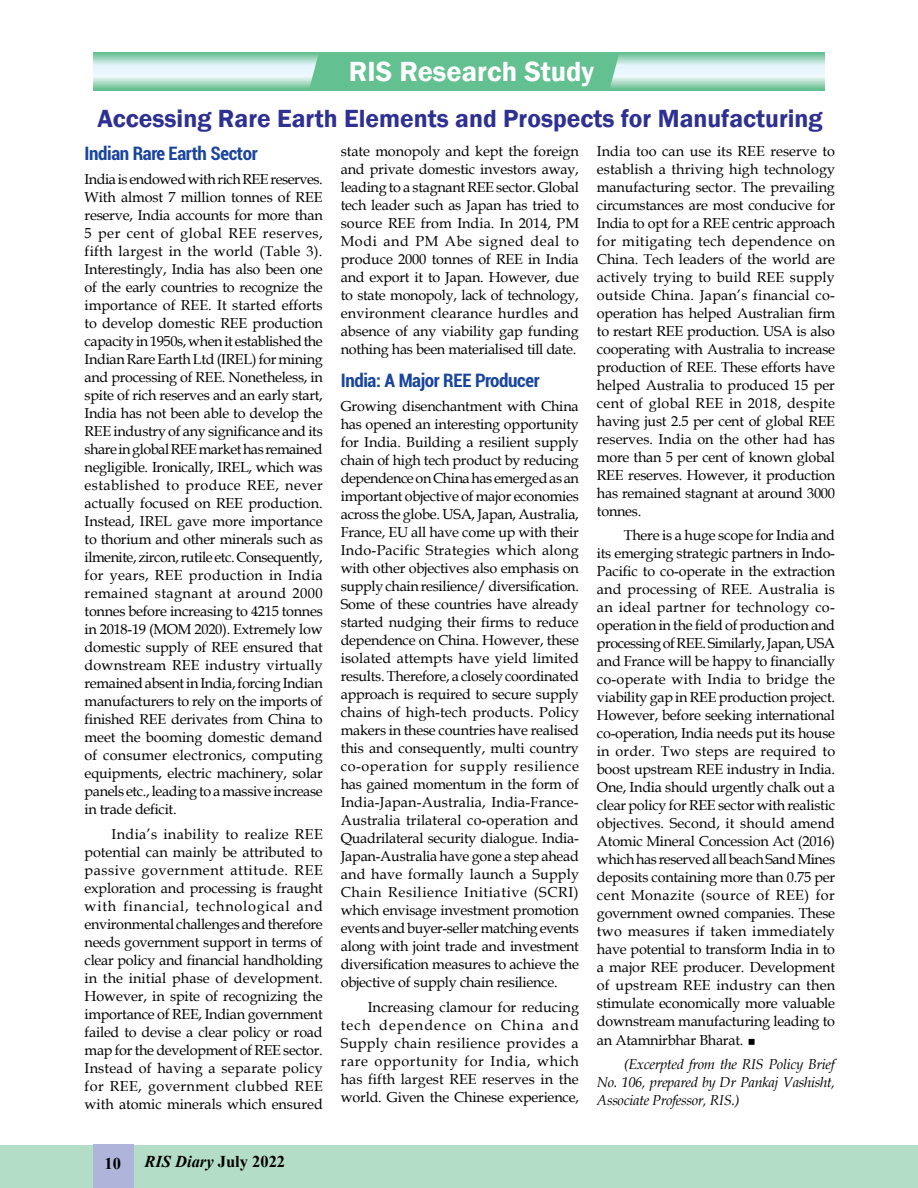
<style>
.page{position:relative;width:918px;height:1188px;background:#fff}
.page>*{position:absolute;margin:0;border:0;box-sizing:border-box;transform-origin:0 0}
.t1{font:600 28.5px "Franklin Gothic";color:#fff}
.t2{font:600 25.5px "Franklin Gothic";color:#2e3092}
.t3{font:700 condensed 19.5px "Roboto";letter-spacing:-.02em;color:#19459d}
.t4{font:italic 700 16.5px "Times New Roman";color:#000}
.t5{font:700 16.5px "Times New Roman";color:#000}
.t6{font:14.4px/18px "Book Antiqua";letter-spacing:-.015em;color:#000;text-align:justify}
.t7{font:italic 14.4px/18px "Book Antiqua";letter-spacing:-.02em;color:#000;text-align:justify}
.s1{font-style:normal}
</style>
<div class="page">
<div style="left:0;top:1145px;width:918px;height:43px;background:#b3ddc6"></div>
<div style="left:93px;top:1144px;width:40px;height:44px;background:#afb4db"></div>
<svg style="left:94px;top:53px;width:731px;height:38px;background:#b6e0d1"></svg>
<div style="left:309px;top:54px;width:310px;height:37px;background:#63c191"></div>
<h1 class="t1" style="left:349px;top:54px;width:247px">RIS Research Study</h1>
<h2 class="t2" style="left:97px;top:103px;width:727px">Accessing Rare Earth Elements and Prospects for Manufacturing</h2>
<h3 class="t3" style="left:85px;top:140px;width:175px">Indian Rare Earth Sector</h3>
<p class="t6" style="left:85px;top:170px;width:240px">India is endowed with rich REE reserves.<br>With almost 7 million tonnes of REE reserve, India accounts for more than 5 per cent of global REE reserves, fifth largest in the world (Table 3).<br>Interestingly, India has also been one of the early countries to recognize the importance of REE. It started efforts to develop domestic REE production capacity in 1950s, when it established the Indian Rare Earth Ltd (IREL) for mining and processing of REE. Nonetheless, in spite of rich reserves and an early start, India has not been able to develop the REE industry of any significance and its share in global REE market has remained negligible. Ironically, IREL, which was established to produce REE, never actually focused on REE production.<br>Instead, IREL gave more importance to thorium and other minerals such as ilmenite, zircon, rutile etc. Consequently, for years, REE production in India remained stagnant at around 2000 tonnes before increasing to 4215 tonnes in 2018-19 (MOM 2020). Extremely low domestic supply of REE ensured that downstream REE industry virtually remained absent in India, forcing Indian manufacturers to rely on the imports of finished REE derivates from China to meet the booming domestic demand of consumer electronics, computing equipments, electric machinery, solar panels etc., leading to a massive increase in trade deficit.</p>
<p class="t6" style="left:85px;top:825px;width:240px;text-indent:27px">India’s inability to realize REE potential can mainly be attributed to passive government attitude. REE exploration and processing is fraught with financial, technological and environmental challenges and therefore needs government support in terms of clear policy and financial handholding in the initial phase of development.<br>However, in spite of recognizing the importance of REE, Indian government failed to devise a clear policy or road map for the development of REE sector.<br>Instead of having a separate policy for REE, government clubbed REE with atomic minerals which ensured</p>
<p class="t6" style="left:341px;top:142px;width:240px">state monopoly and kept the foreign and private domestic investors away, leading to a stagnant REE sector. Global tech leader such as Japan has tried to source REE from India. In 2014, PM Modi and PM Abe signed deal to produce 2000 tonnes of REE in India and export it to Japan. However, due to state monopoly, lack of technology, environment clearance hurdles and absence of any viability gap funding nothing has been materialised till date.</p>
<h3 class="t3" style="left:341px;top:367px;width:200px">India: A Major REE Producer</h3>
<p class="t6" style="left:341px;top:397px;width:240px">Growing disenchantment with China has opened an interesting opportunity for India. Building a resilient supply chain of high tech product by reducing dependence on China has emerged as an important objective of major economies across the globe. USA, Japan, Australia, France, EU all have come up with their Indo-Pacific Strategies which along with other objectives also emphasis on supply chain resilience/ diversification.<br>Some of these countries have already started nudging their firms to reduce dependence on China. However, these isolated attempts have yield limited results. Therefore, a closely coordinated approach is required to secure supply chains of high-tech products. Policy makers in these countries have realised this and consequently, multi country co-operation for supply resilience has gained momentum in the form of India-Japan-Australia, India-France-Australia trilateral co-operation and Quadrilateral security dialogue. India-Japan-Australia have gone a step ahead and have formally launch a Supply Chain Resilience Initiative (SCRI) which envisage investment promotion events and buyer-seller matching events along with joint trade and investment diversification measures to achieve the objective of supply chain resilience.</p>
<p class="t6" style="left:341px;top:997px;width:240px;text-indent:27px">Increasing clamour for reducing tech dependence on China and Supply chain resilience provides a rare opportunity for India, which has fifth largest REE reserves in the world. Given the Chinese experience,</p>
<p class="t6" style="left:597px;top:142px;width:240px">India too can use its REE reserve to establish a thriving high technology manufacturing sector. The prevailing circumstances are most conducive for India to opt for a REE centric approach for mitigating tech dependence on China. Tech leaders of the world are actively trying to build REE supply outside China. Japan’s financial co&shy;operation has helped Australian firm to restart REE production. USA is also cooperating with Australia to increase production of REE. These efforts have helped Australia to produced 15 per cent of global REE in 2018, despite having just 2.5 per cent of global REE reserves. India on the other had has more than 5 per cent of known global REE reserves. However, it production has remained stagnant at around 3000 tonnes.</p>
<p class="t6" style="left:597px;top:526px;width:240px;text-indent:27px">There is a huge scope for India and its emerging strategic partners in Indo-Pacific to co-operate in the extraction and processing of REE. Australia is an ideal partner for technology co&shy;operation in the field of production and processing of REE. Similarly, Japan, USA and France will be happy to financially co-operate with India to bridge the viability gap in REE production project.<br>However, before seeking international co-operation, India needs put its house in order. Two steps are required to boost upstream REE industry in India.<br>One, India should urgently chalk out a clear policy for REE sector with realistic objectives. Second, it should amend Atomic Mineral Concession Act (2016) which has reserved all beach Sand Mines deposits containing more than 0.75 per cent Monazite (source of REE) for government owned companies. These two measures if taken immediately have potential to transform India in to a major REE producer. Development of upstream REE industry can then stimulate economically more valuable downstream manufacturing leading to an Atamnirbhar Bharat.</p>
<p class="t7" style="left:597px;top:1055px;width:240px;text-indent:27px">(Excerpted from the RIS Policy Brief No. 106, prepared by Dr Pankaj Vashisht, Associate Professor, RIS.)</p>
<p class="t5" style="left:104px;top:1152px;width:18px">10</p>
<p class="t4" style="left:144px;top:1150px;width:142px">RIS Diary <span class="s1">July 2022</span></p>
</div>
